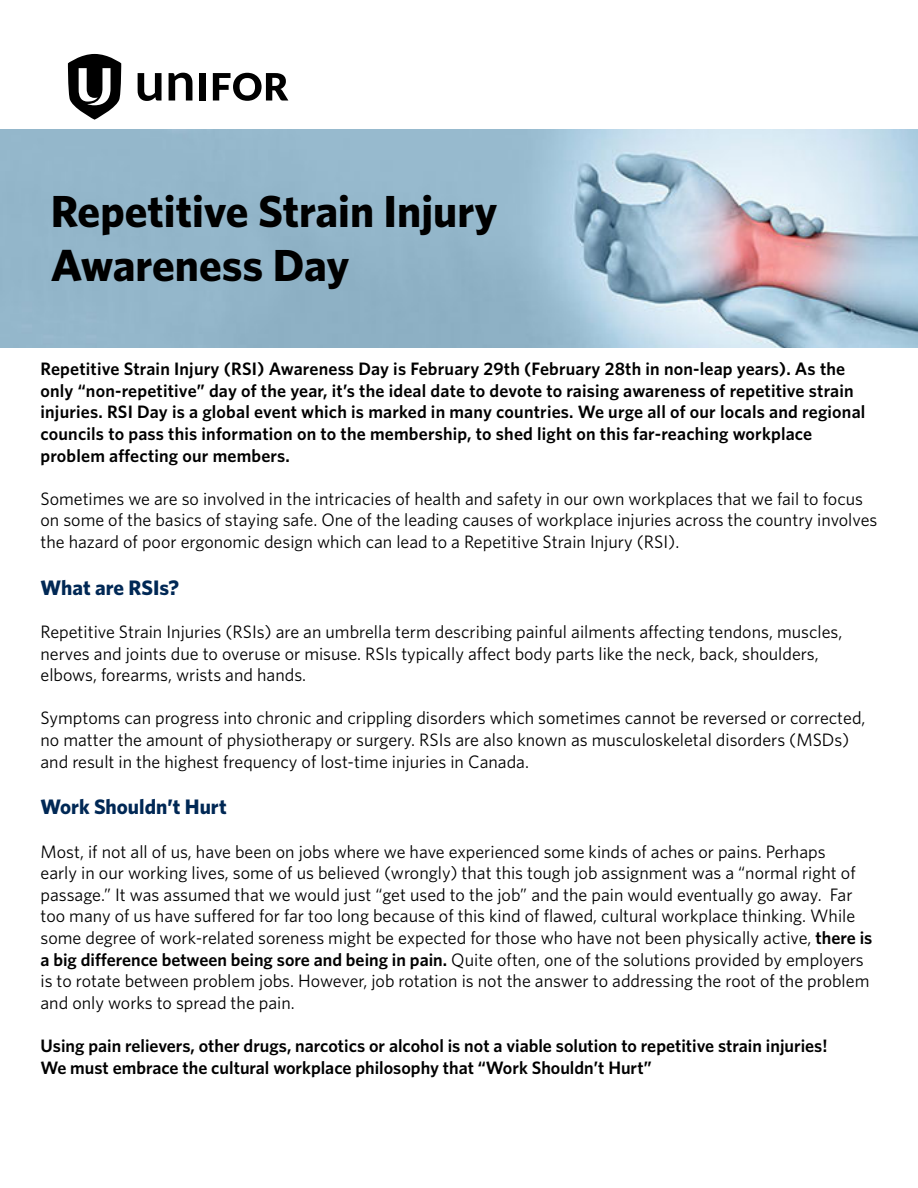
<style>
.page{position:relative;width:918px;height:1188px;background:#fff}
.page>*{position:absolute;margin:0;border:0;box-sizing:border-box;transform-origin:0 0}
.Header_1{font:700 45px/54px "Whitney";color:#000}
.Header_2{font:700 21px "Whitney";color:#002855}
.Paragraph{font:18px/21.6px "Whitney";color:#000}
.Paragraph-2{font:600 18px/21.6px "Whitney";letter-spacing:.01em;color:#000}
.s1{font-weight:600}
</style>
<div class="page">
<svg style="left:68px;top:54px;width:53px;height:66px"></svg>
<svg style="left:138px;top:73px;width:24px;height:28px"></svg>
<svg style="left:169px;top:73px;width:23px;height:28px"></svg>
<svg style="left:213px;top:73px;width:75px;height:28px"></svg>
<div style="left:199px;top:73px;width:7px;height:28px;background:#000"></div>
<img style="left:0;top:129px;width:918px;height:218px">
<h1 class="Header_1" style="left:51px;top:183px;width:448px">Repetitive Strain Injury<br>Awareness Day</h1>
<p class="Paragraph-2" style="left:40px;top:358px;width:826px">Repetitive Strain Injury (RSI) Awareness Day is February 29th (February 28th in non-leap years). As the only “non-repetitive” day of the year, it’s the ideal date to devote to raising awareness of repetitive strain injuries. RSI Day is a global event which is marked in many countries. We urge all of our locals and regional councils to pass this information on to the membership, to shed light on this far-reaching workplace problem affecting our members.</p>
<p class="Paragraph" style="left:40px;top:487px;width:838px">Sometimes we are so involved in the intricacies of health and safety in our own workplaces that we fail to focus on some of the basics of staying safe. One of the leading causes of workplace injuries across the country involves the hazard of poor ergonomic design which can lead to a Repetitive Strain Injury (RSI).</p>
<h2 class="Header_2" style="left:40px;top:575px;width:140px">What are RSIs?</h2>
<p class="Paragraph" style="left:40px;top:620px;width:803px">Repetitive Strain Injuries (RSIs) are an umbrella term describing painful ailments affecting tendons, muscles, nerves and joints due to overuse or misuse. RSIs typically affect body parts like the neck, back, shoulders, elbows, forearms, wrists and hands.</p>
<p class="Paragraph" style="left:40px;top:707px;width:827px">Symptoms can progress into chronic and crippling disorders which sometimes cannot be reversed or corrected, no matter the amount of physiotherapy or surgery. RSIs are also known as musculoskeletal disorders (MSDs) and result in the highest frequency of lost-time injuries in Canada.</p>
<h2 class="Header_2" style="left:40px;top:794px;width:188px">Work Shouldn’t Hurt</h2>
<p class="Paragraph" style="left:40px;top:840px;width:833px">Most, if not all of us, have been on jobs where we have experienced some kinds of aches or pains. Perhaps<br>early in our working lives, some of us believed (wrongly) that this tough job assignment was a “normal right of passage.” It was assumed that we would just “get used to the job” and the pain would eventually go away. Far too many of us have suffered for far too long because of this kind of flawed, cultural workplace thinking. While some degree of work-related soreness might be expected for those who have not been physically active, <span class="s1">there is a big difference between being sore and being in pain.</span> Quite often, one of the solutions provided by employers is to rotate between problem jobs. However, job rotation is not the answer to addressing the root of the problem and only works to spread the pain.</p>
<p class="Paragraph-2" style="left:40px;top:1035px;width:789px">Using pain relievers, other drugs, narcotics or alcohol is not a viable solution to repetitive strain injuries!</p>
<p class="Paragraph-2" style="left:40px;top:1056px;width:613px">We must embrace the cultural workplace philosophy that “Work Shouldn’t Hurt”</p>
</div>
